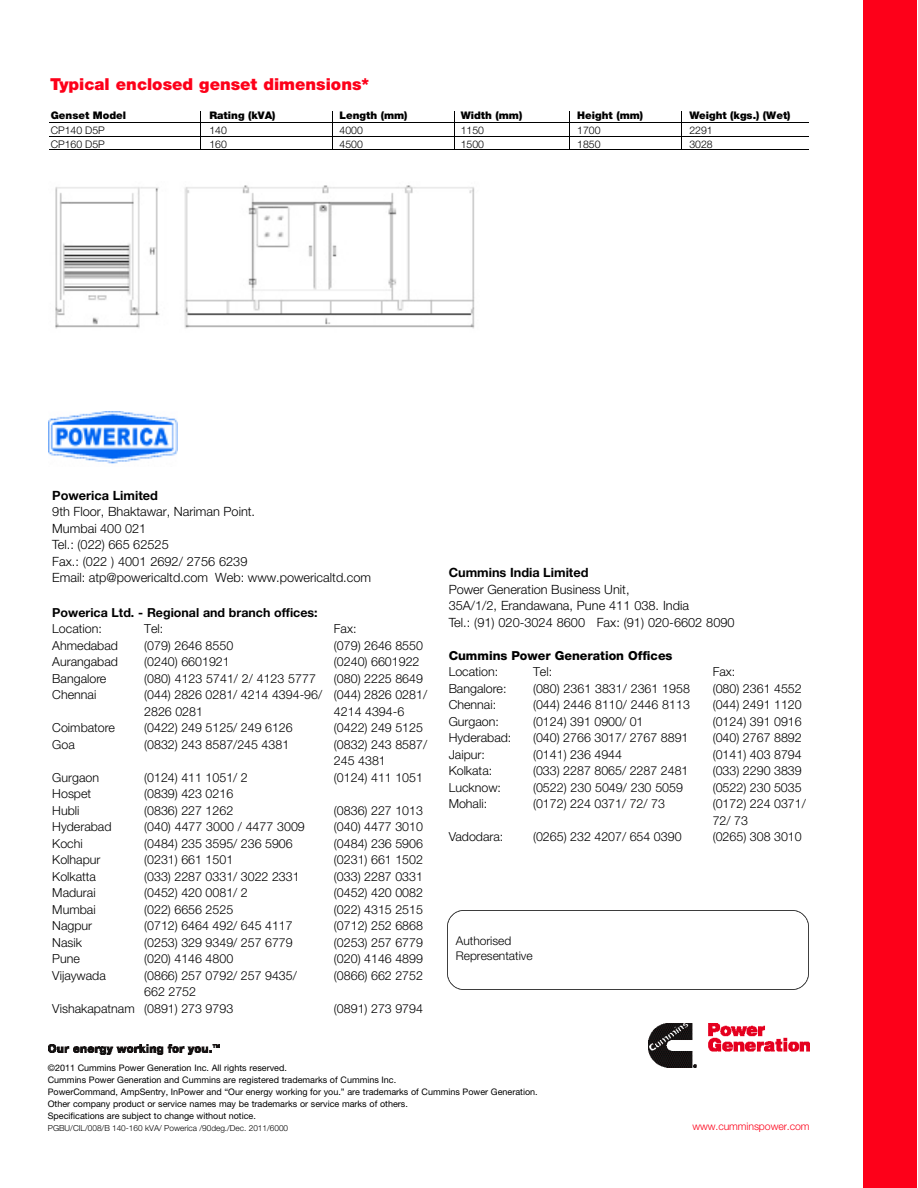
<style>
.page{position:relative;width:918px;height:1188px;background:#fff}
.page>*{position:absolute;margin:0;border:0;box-sizing:border-box;transform-origin:0 0}
.t1{font:900 16.5px "Helvetica Neue LT";color:#fd0019}
.t2{font:300 12.75px/16.5px "Helvetica Neue LT";color:#000}
.t3{font:700 12.75px "Helvetica Neue LT";color:#000}
.t4{font:300 12.45px/16.5px "Helvetica Neue LT";color:#000}
.t5{font:700 12.45px "Helvetica Neue LT";color:#000}
.t6{font:800 12.45px "Helvetica Neue LT";color:#000}
.t7{font:300 12px/14.7px "Helvetica Neue LT";color:#000}
.t8{font:900 10.5px "Helvetica Neue LT";color:#000}
.t9{font:300 10.5px "Helvetica Neue LT";color:#000}
.t10{font:300 10.5px "Helvetica Neue LT";letter-spacing:-.01em;color:#fd0019}
.t11{font:9px/12px "Helvetica Neue LT";color:#000}
.t12{font:300 8.25px "Helvetica Neue LT";color:#000}
</style>
<div class="page">
<div style="left:863px;top:0;width:54px;height:1188px;background:#fd0019"></div>
<hr style="left:49px;top:122px;width:760px;height:1px;background:#000">
<hr style="left:570px;top:111px;width:1px;height:39px;background:#000">
<hr style="left:454px;top:111px;width:1px;height:39px;background:#000">
<hr style="left:332px;top:111px;width:1px;height:39px;background:#000">
<hr style="left:201px;top:111px;width:1px;height:39px;background:#000">
<hr style="left:49px;top:136px;width:760px;height:1px;background:#000">
<hr style="left:49px;top:150px;width:760px;height:1px;background:#000">
<img style="left:55px;top:185px;width:420px;height:144px">
<hr style="left:681px;top:111px;width:1px;height:39px;background:#000">
<img style="left:447px;top:910px;width:362px;height:79px">
<img style="left:649px;top:1023px;width:160px;height:45px">
<img style="left:48px;top:1045px;width:171px;height:10px">
<img style="left:48px;top:411px;width:129px;height:53px">
<h1 class="t1" style="left:50px;top:78px;width:321px">Typical enclosed genset dimensions*</h1>
<p class="t8" style="left:51px;top:112px;width:77px">Genset Model</p>
<p class="t8" style="left:209px;top:112px;width:68px">Rating (kVA)</p>
<p class="t8" style="left:340px;top:112px;width:70px">Length (mm)</p>
<p class="t8" style="left:461px;top:112px;width:63px">Width (mm)</p>
<p class="t8" style="left:577px;top:112px;width:67px">Height (mm)</p>
<p class="t8" style="left:689px;top:112px;width:103px">Weight (kgs.) (Wet)</p>
<p class="t9" style="left:51px;top:127px;width:56px">CP140 D5P</p>
<p class="t9" style="left:209px;top:127px;width:19px">140</p>
<p class="t9" style="left:340px;top:127px;width:25px">4000</p>
<p class="t9" style="left:461px;top:127px;width:25px">1150</p>
<p class="t9" style="left:577px;top:127px;width:25px">1700</p>
<p class="t9" style="left:689px;top:127px;width:25px">2291</p>
<p class="t9" style="left:51px;top:140px;width:56px">CP160 D5P</p>
<p class="t9" style="left:209px;top:140px;width:19px">160</p>
<p class="t9" style="left:340px;top:140px;width:25px">4500</p>
<p class="t9" style="left:461px;top:140px;width:25px">1500</p>
<p class="t9" style="left:577px;top:140px;width:25px">1850</p>
<p class="t9" style="left:689px;top:140px;width:25px">3028</p>
<p class="t3" style="left:52px;top:490px;width:107px">Powerica Limited</p>
<p class="t2" style="left:52px;top:504px;width:320px">9th Floor, Bhaktawar, Nariman Point.<br>Mumbai 400 021<br>Tel.: (022) 665 62525<br>Fax.: (022 ) 4001 2692/ 2756 6239<br>Email: atp@powericaltd.com Web: www.powericaltd.com</p>
<p class="t5" style="left:52px;top:608px;width:267px">Powerica Ltd. - Regional and branch offices:</p>
<p class="t4" style="left:52px;top:622px;width:51px">Location:</p>
<p class="t4" style="left:144px;top:622px;width:21px">Tel:</p>
<p class="t4" style="left:334px;top:622px;width:24px">Fax:</p>
<p class="t4" style="left:52px;top:638px;width:67px">Ahmedabad</p>
<p class="t4" style="left:144px;top:638px;width:91px">(079) 2646 8550</p>
<p class="t4" style="left:334px;top:638px;width:91px">(079) 2646 8550</p>
<p class="t4" style="left:52px;top:655px;width:67px">Aurangabad</p>
<p class="t4" style="left:144px;top:655px;width:87px">(0240) 6601921</p>
<p class="t4" style="left:334px;top:655px;width:87px">(0240) 6601922</p>
<p class="t4" style="left:52px;top:671px;width:56px">Bangalore</p>
<p class="t4" style="left:144px;top:671px;width:173px">(080) 4123 5741/ 2/ 4123 5777</p>
<p class="t4" style="left:334px;top:671px;width:91px">(080) 2225 8649</p>
<p class="t4" style="left:52px;top:688px;width:46px">Chennai</p>
<p class="t4" style="left:144px;top:688px;width:284px">(044) 2826 0281/ 4214 4394-96/ (044) 2826 0281/<br>2826 0281</p>
<p class="t4" style="left:334px;top:704px;width:72px">4214 4394-6</p>
<p class="t4" style="left:52px;top:721px;width:64px">Coimbatore</p>
<p class="t4" style="left:144px;top:721px;width:150px">(0422) 249 5125/ 249 6126</p>
<p class="t4" style="left:334px;top:721px;width:91px">(0422) 249 5125</p>
<p class="t4" style="left:52px;top:737px;width:24px">Goa</p>
<p class="t4" style="left:144px;top:737px;width:147px">(0832) 243 8587/245 4381</p>
<p class="t4" style="left:334px;top:737px;width:95px">(0832) 243 8587/<br>245 4381</p>
<p class="t4" style="left:52px;top:770px;width:48px">Gurgaon</p>
<p class="t4" style="left:144px;top:770px;width:105px">(0124) 411 1051/ 2</p>
<p class="t4" style="left:334px;top:770px;width:91px">(0124) 411 1051</p>
<p class="t4" style="left:52px;top:787px;width:40px">Hospet</p>
<p class="t4" style="left:144px;top:787px;width:91px">(0839) 423 0216</p>
<p class="t4" style="left:52px;top:803px;width:29px">Hubli</p>
<p class="t4" style="left:144px;top:803px;width:91px">(0836) 227 1262</p>
<p class="t4" style="left:334px;top:803px;width:91px">(0836) 227 1013</p>
<p class="t4" style="left:52px;top:820px;width:61px">Hyderabad</p>
<p class="t4" style="left:144px;top:820px;width:162px">(040) 4477 3000 / 4477 3009</p>
<p class="t4" style="left:334px;top:820px;width:91px">(040) 4477 3010</p>
<p class="t4" style="left:52px;top:836px;width:32px">Kochi</p>
<p class="t4" style="left:144px;top:836px;width:150px">(0484) 235 3595/ 236 5906</p>
<p class="t4" style="left:334px;top:836px;width:91px">(0484) 236 5906</p>
<p class="t4" style="left:52px;top:853px;width:50px">Kolhapur</p>
<p class="t4" style="left:144px;top:853px;width:91px">(0231) 661 1501</p>
<p class="t4" style="left:334px;top:853px;width:91px">(0231) 661 1502</p>
<p class="t4" style="left:52px;top:869px;width:45px">Kolkatta</p>
<p class="t4" style="left:144px;top:869px;width:157px">(033) 2287 0331/ 3022 2331</p>
<p class="t4" style="left:334px;top:869px;width:91px">(033) 2287 0331</p>
<p class="t4" style="left:52px;top:886px;width:45px">Madurai</p>
<p class="t4" style="left:144px;top:886px;width:105px">(0452) 420 0081/ 2</p>
<p class="t4" style="left:334px;top:886px;width:91px">(0452) 420 0082</p>
<p class="t4" style="left:52px;top:902px;width:45px">Mumbai</p>
<p class="t4" style="left:144px;top:902px;width:91px">(022) 6656 2525</p>
<p class="t4" style="left:334px;top:902px;width:91px">(022) 4315 2515</p>
<p class="t4" style="left:52px;top:919px;width:41px">Nagpur</p>
<p class="t4" style="left:144px;top:919px;width:150px">(0712) 6464 492/ 645 4117</p>
<p class="t4" style="left:334px;top:919px;width:91px">(0712) 252 6868</p>
<p class="t4" style="left:52px;top:935px;width:31px">Nasik</p>
<p class="t4" style="left:144px;top:935px;width:150px">(0253) 329 9349/ 257 6779</p>
<p class="t4" style="left:334px;top:935px;width:91px">(0253) 257 6779</p>
<p class="t4" style="left:52px;top:952px;width:29px">Pune</p>
<p class="t4" style="left:144px;top:952px;width:91px">(020) 4146 4800</p>
<p class="t4" style="left:334px;top:952px;width:91px">(020) 4146 4899</p>
<p class="t4" style="left:52px;top:968px;width:55px">Vijaywada</p>
<p class="t4" style="left:144px;top:968px;width:154px">(0866) 257 0792/ 257 9435/</p>
<p class="t4" style="left:334px;top:968px;width:91px">(0866) 662 2752</p>
<p class="t4" style="left:52px;top:985px;width:182px;text-indent:92px">662 2752<br>Vishakapatnam (0891) 273 9793</p>
<p class="t4" style="left:334px;top:1001px;width:91px">(0891) 273 9794</p>
<p class="t3" style="left:449px;top:568px;width:141px">Cummins India Limited</p>
<p class="t2" style="left:449px;top:582px;width:287px">Power Generation Business Unit,<br>35A/1/2, Erandawana, Pune 411 038. India<br>Tel.: (91) 020-3024 8600 Fax: (91) 020-6602 8090</p>
<p class="t6" style="left:449px;top:651px;width:225px">Cummins Power Generation Offices</p>
<p class="t4" style="left:449px;top:665px;width:51px">Location:</p>
<p class="t4" style="left:533px;top:665px;width:21px">Tel:</p>
<p class="t4" style="left:713px;top:665px;width:24px">Fax:</p>
<p class="t4" style="left:449px;top:681px;width:59px">Bangalore:</p>
<p class="t4" style="left:533px;top:681px;width:158px">(080) 2361 3831/ 2361 1958</p>
<p class="t4" style="left:713px;top:681px;width:91px">(080) 2361 4552</p>
<p class="t4" style="left:449px;top:698px;width:49px">Chennai:</p>
<p class="t4" style="left:533px;top:698px;width:158px">(044) 2446 8110/ 2446 8113</p>
<p class="t4" style="left:713px;top:698px;width:91px">(044) 2491 1120</p>
<p class="t4" style="left:449px;top:714px;width:52px">Gurgaon:</p>
<p class="t4" style="left:533px;top:714px;width:112px">(0124) 391 0900/ 01</p>
<p class="t4" style="left:713px;top:714px;width:91px">(0124) 391 0916</p>
<p class="t4" style="left:449px;top:731px;width:64px">Hyderabad:</p>
<p class="t4" style="left:533px;top:731px;width:157px">(040) 2766 3017/ 2767 8891</p>
<p class="t4" style="left:713px;top:731px;width:91px">(040) 2767 8892</p>
<p class="t4" style="left:449px;top:747px;width:38px">Jaipur:</p>
<p class="t4" style="left:533px;top:747px;width:91px">(0141) 236 4944</p>
<p class="t4" style="left:713px;top:747px;width:91px">(0141) 403 8794</p>
<p class="t4" style="left:449px;top:764px;width:45px">Kolkata:</p>
<p class="t4" style="left:533px;top:764px;width:157px">(033) 2287 8065/ 2287 2481</p>
<p class="t4" style="left:713px;top:764px;width:91px">(033) 2290 3839</p>
<p class="t4" style="left:449px;top:780px;width:54px">Lucknow:</p>
<p class="t4" style="left:533px;top:780px;width:151px">(0522) 230 5049/ 230 5059</p>
<p class="t4" style="left:713px;top:780px;width:91px">(0522) 230 5035</p>
<p class="t4" style="left:449px;top:797px;width:40px">Mohali:</p>
<p class="t4" style="left:533px;top:797px;width:133px">(0172) 224 0371/ 72/ 73</p>
<p class="t4" style="left:713px;top:797px;width:95px">(0172) 224 0371/<br>72/ 73</p>
<p class="t4" style="left:449px;top:830px;width:56px">Vadodara:</p>
<p class="t4" style="left:533px;top:830px;width:150px">(0265) 232 4207/ 654 0390</p>
<p class="t4" style="left:713px;top:830px;width:91px">(0265) 308 3010</p>
<p class="t7" style="left:456px;top:935px;width:78px">Authorised<br>Representative</p>
<p class="t11" style="left:48px;top:1062px;width:491px">©2011 Cummins Power Generation Inc. All rights reserved.<br>Cummins Power Generation and Cummins are registered trademarks of Cummins Inc.<br>PowerCommand, AmpSentry, InPower and “Our energy working for you.” are trademarks of Cummins Power Generation.<br>Other company product or service names may be trademarks or service marks of others.<br>Specifications are subject to change without notice.</p>
<p class="t12" style="left:48px;top:1125px;width:242px">PGBU/CIL/008/B 140-160 kVA/ Powerica /90deg./Dec. 2011/6000</p>
<p class="t10" style="left:692px;top:1122px;width:119px">www.cumminspower.com</p>
</div>
